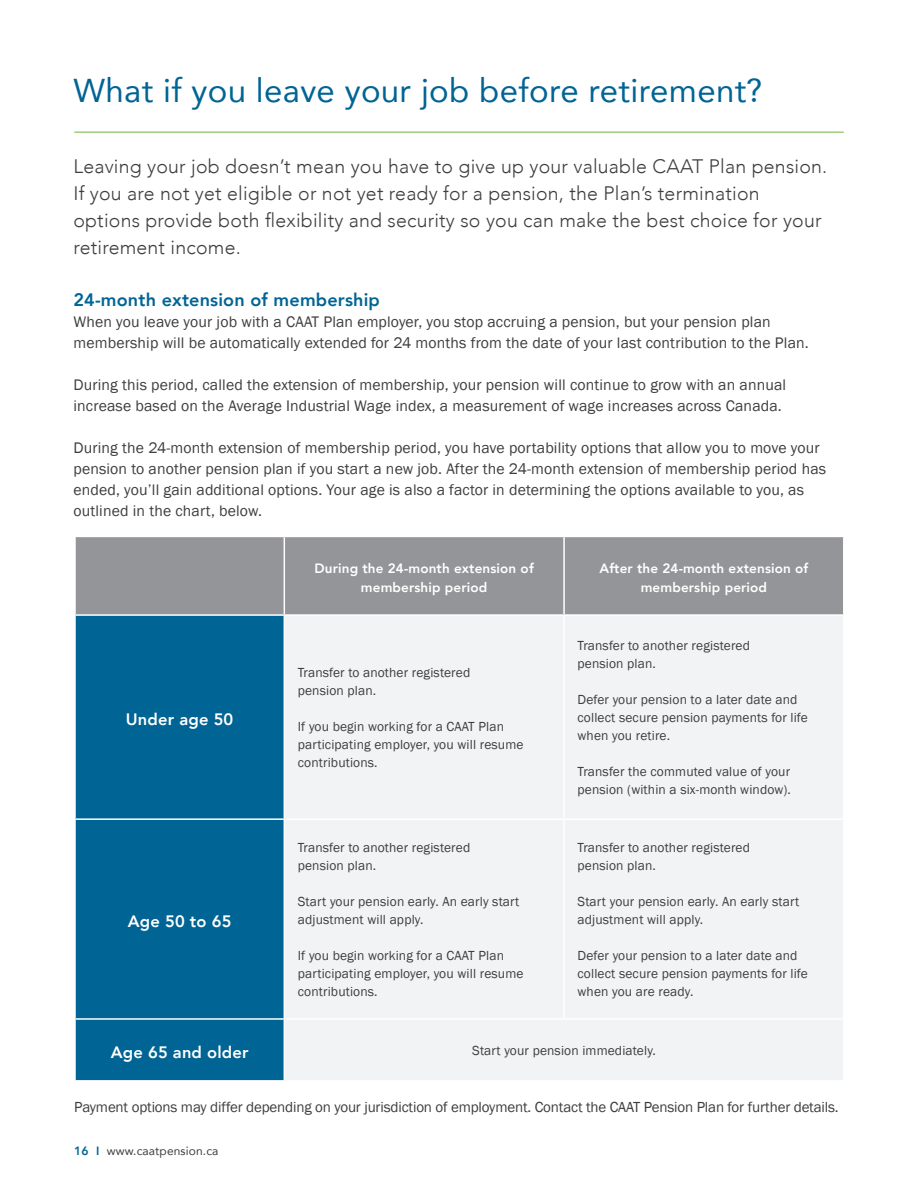
<style>
.page{position:relative;width:918px;height:1188px;background:#fff}
.page>*{position:absolute;margin:0;border:0;box-sizing:border-box;transform-origin:0 0}
.t1{font:33px "Avenir";letter-spacing:.01em;color:#006494}
.Paragraph_Intro_Text{font:300 19.5px/27px "Avenir";letter-spacing:.01em;color:#3e3e3f}
.t2{font:800 18px "Avenir";letter-spacing:.01em;color:#006494}
.t3{font:800 16.5px "Avenir";letter-spacing:.01em;color:#fff}
.Body_Copy{font:15.75px/21px "Franklin Gothic";letter-spacing:.01em;color:#3e3e3f}
.Body_Copy-2{font:15px "Franklin Gothic";letter-spacing:-.01em;color:#3e3e3f}
.t4{font:13.5px/18px "Franklin Gothic";letter-spacing:.01em;color:#3e3e3f}
.t5{font:800 13.5px/19.5px "Avenir";letter-spacing:.01em;color:#fff;text-align:center}
.t6{font:12px "Avenir";letter-spacing:.01em;color:#3e3e3f}
.s1{font-weight:800;color:#006494}
</style>
<div class="page">
<hr style="left:74px;top:132px;width:770px;height:1px;background:#6cb43f">
<div style="left:76px;top:537px;width:767px;height:77px;background:#939598"></div>
<div style="left:76px;top:616px;width:208px;height:464px;background:#006494"></div>
<div style="left:285px;top:616px;width:558px;height:464px;background:#f2f3f4"></div>
<hr style="left:563px;top:616px;width:2px;height:202px;background:#fff">
<hr style="left:284px;top:818px;width:280px;height:2px;background:#fff">
<hr style="left:564px;top:818px;width:281px;height:2px;background:#fff">
<hr style="left:563px;top:820px;width:2px;height:198px;background:#fff">
<hr style="left:284px;top:1018px;width:280px;height:2px;background:#fff">
<hr style="left:564px;top:1018px;width:281px;height:2px;background:#fff">
<hr style="left:74px;top:818px;width:210px;height:2px;background:#fff">
<hr style="left:74px;top:1018px;width:210px;height:2px;background:#fff">
<hr style="left:284px;top:537px;width:1px;height:77px;background:#fff">
<hr style="left:563px;top:537px;width:2px;height:77px;background:#fff">
<h2 class="t1" style="left:73px;top:64px;width:691px">What if you leave your job before retirement?</h2>
<p class="Paragraph_Intro_Text" style="left:73px;top:153px;width:755px">Leaving your job doesn’t mean you have to give up your valuable CAAT Plan pension.<br>If you are not yet eligible or not yet ready for a pension, the Plan’s termination options provide both flexibility and security so you can make the best choice for your retirement income.</p>
<h3 class="t2" style="left:73px;top:286px;width:308px">24-month extension of membership</h3>
<p class="Body_Copy" style="left:73px;top:312px;width:737px">When you leave your job with a CAAT Plan employer, you stop accruing a pension, but your pension plan membership will be automatically extended for 24 months from the date of your last contribution to the Plan.</p>
<p class="Body_Copy" style="left:73px;top:375px;width:714px">During this period, called the extension of membership, your pension will continue to grow with an annual increase based on the Average Industrial Wage index, a measurement of wage increases across Canada.</p>
<p class="Body_Copy" style="left:73px;top:438px;width:754px">During the 24-month extension of membership period, you have portability options that allow you to move your pension to another pension plan if you start a new job. After the 24-month extension of membership period has ended, you’ll gain additional options. Your age is also a factor in determining the options available to you, as outlined in the chart, below.</p>
<p class="t3" style="left:126px;top:707px;width:109px">Under age 50</p>
<p class="t3" style="left:128px;top:909px;width:105px">Age 50 to 65</p>
<p class="t5" style="left:315px;top:558px;width:221px">During the 24-month extension of membership period</p>
<p class="t5" style="left:600px;top:558px;width:210px">After the 24-month extension of membership period</p>
<p class="t4" style="left:298px;top:664px;width:174px">Transfer to another registered</p>
<p class="t4" style="left:298px;top:682px;width:80px">pension plan.</p>
<p class="t4" style="left:298px;top:718px;width:227px">If you begin working for a CAAT Plan participating employer, you will resume contributions.</p>
<p class="t4" style="left:298px;top:839px;width:174px">Transfer to another registered</p>
<p class="t4" style="left:298px;top:857px;width:80px">pension plan.</p>
<p class="t4" style="left:298px;top:893px;width:223px">Start your pension early. An early start adjustment will apply.</p>
<p class="t4" style="left:298px;top:947px;width:227px">If you begin working for a CAAT Plan participating employer, you will resume contributions.</p>
<p class="t4" style="left:578px;top:637px;width:174px">Transfer to another registered</p>
<p class="t4" style="left:578px;top:655px;width:80px">pension plan.</p>
<p class="t4" style="left:578px;top:691px;width:232px">Defer your pension to a later date and collect secure pension payments for life when you retire.</p>
<p class="t4" style="left:578px;top:763px;width:215px">Transfer the commuted value of your pension (within a six-month window).</p>
<p class="t4" style="left:578px;top:839px;width:174px">Transfer to another registered</p>
<p class="t4" style="left:578px;top:857px;width:80px">pension plan.</p>
<p class="t4" style="left:578px;top:893px;width:223px">Start your pension early. An early start adjustment will apply.</p>
<p class="t4" style="left:578px;top:947px;width:232px">Defer your pension to a later date and collect secure pension payments for life when you are ready.</p>
<p class="t3" style="left:111px;top:1040px;width:139px">Age 65 and older</p>
<p class="t4" style="left:472px;top:1041px;width:185px">Start your pension immediately.</p>
<p class="Body_Copy-2" style="left:74px;top:1098px;width:766px">Payment options may differ depending on your jurisdiction of employment. Contact the CAAT Pension Plan for further details.</p>
<p class="t6" style="left:74px;top:1141px;width:146px"><span class="s1">16 I</span> www.caatpension.ca</p>
</div>
